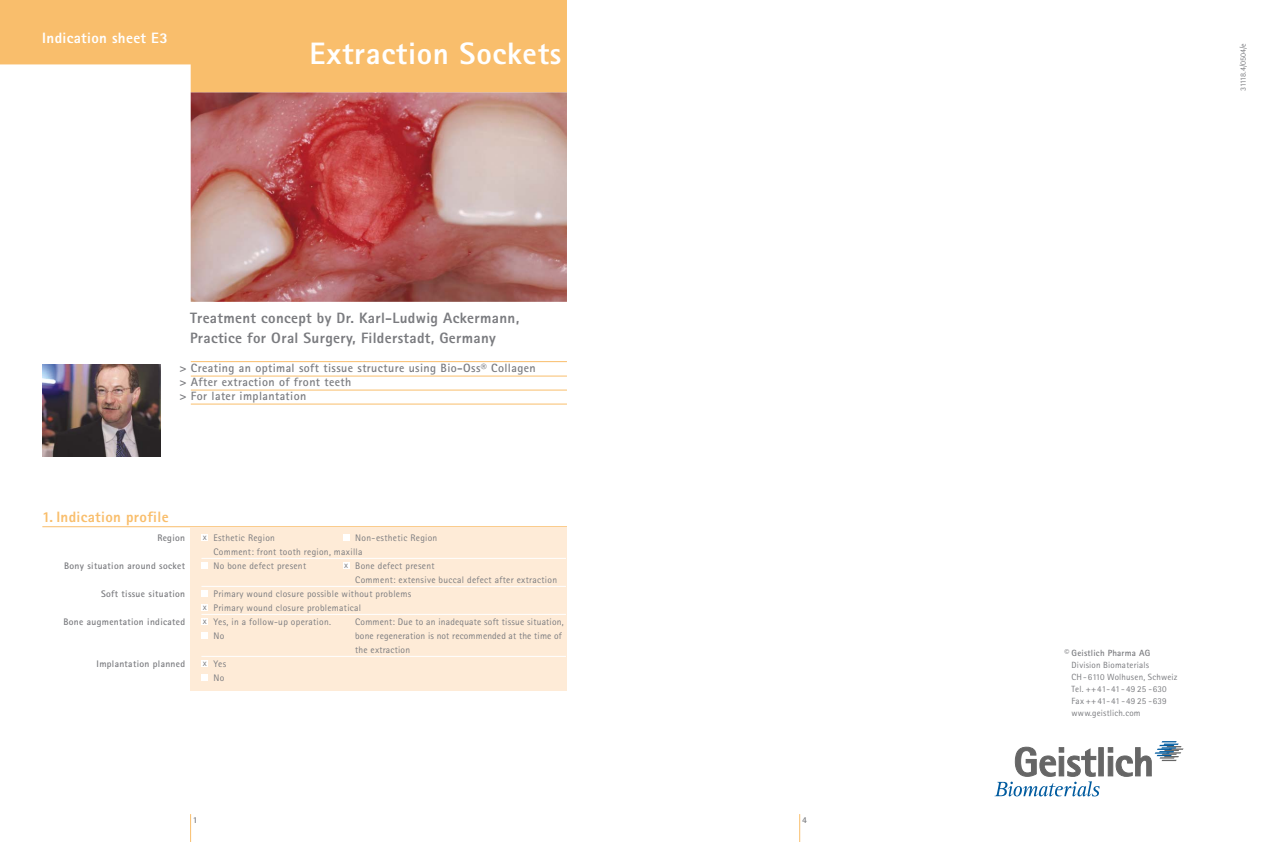
<style>
.page{position:relative;width:1262px;height:842px;background:#fff}
.page>*{position:absolute;margin:0;border:0;box-sizing:border-box;transform-origin:0 0}
.t1{font:800 31px "Rotis Sans Serif";letter-spacing:.02em;color:#fff}
.t2{font:800 15px/20px "Rotis Sans Serif";letter-spacing:.02em;color:#7a7b7f}
.t3{font:800 15px "Rotis Sans Serif";letter-spacing:.02em;color:#f9be6c}
.t4{font:800 15px "Rotis Sans Serif";letter-spacing:.02em;color:#fff}
.t5{font:700 12px/14px "Rotis Sans Serif";letter-spacing:.03em;color:#7a7b7f}
.t6{font:9.5px/14px "Rotis Sans Serif";letter-spacing:.03em;color:#7a7b7f}
.t7{font:700 9.5px "Rotis Sans Serif";letter-spacing:.03em;color:#7a7b7f}
.t8{font:9px/12px "Rotis Sans Serif";letter-spacing:.02em;color:#7a7b7f}
.t9{font:700 9px "Rotis Sans Serif";color:#7a7b7f}
.t10{font:8px "Rotis Sans Serif";color:#7a7b7f}
.s1{font-size:9.8px}
.s2{font-weight:700}
</style>
<div class="page">
<hr style="left:42px;top:526px;width:525px;height:1px;background:#f9be6c">
<div style="left:190px;top:527px;width:377px;height:163px;background:#feebd7"></div>
<hr style="left:201px;top:558px;width:365px;height:1px;background:#fff">
<hr style="left:201px;top:586px;width:365px;height:1px;background:#fff">
<hr style="left:201px;top:614px;width:365px;height:1px;background:#fff">
<hr style="left:201px;top:656px;width:365px;height:1px;background:#fff">
<svg style="left:0;top:0;width:567px;height:92px;background:#f9c47a"></svg>
<div style="left:1098px;top:747px;width:5px;height:29px;background:#666"></div>
<svg style="left:1107px;top:741px;width:76px;height:36px"></svg>
<svg style="left:994px;top:747px;width:105px;height:49px"></svg>
<div style="left:202px;top:534px;width:6px;height:7px;background:#fff"></div>
<div style="left:343px;top:534px;width:6px;height:7px;background:#fff"></div>
<div style="left:202px;top:562px;width:6px;height:7px;background:#fff"></div>
<div style="left:202px;top:590px;width:6px;height:7px;background:#fff"></div>
<svg style="left:202px;top:633px;width:6px;height:6px"></svg>
<div style="left:343px;top:562px;width:6px;height:7px;background:#fff"></div>
<div style="left:202px;top:604px;width:6px;height:7px;background:#fff"></div>
<svg style="left:202px;top:675px;width:6px;height:6px"></svg>
<div style="left:202px;top:618px;width:6px;height:7px;background:#fff"></div>
<div style="left:202px;top:660px;width:6px;height:7px;background:#fff"></div>
<hr style="left:191px;top:361px;width:376px;height:1px;background:#f9be6c">
<hr style="left:191px;top:376px;width:376px;height:1px;background:#f9be6c">
<hr style="left:191px;top:390px;width:376px;height:1px;background:#f9be6c">
<hr style="left:191px;top:404px;width:376px;height:1px;background:#f9be6c">
<img style="left:191px;top:92px;width:376px;height:210px">
<img style="left:42px;top:364px;width:118px;height:92px">
<svg style="left:190px;top:814px;width:1px;height:28px"></svg>
<svg style="left:799px;top:814px;width:1px;height:28px"></svg>
<h2 class="t4" style="left:42px;top:32px;width:127px">Indication sheet E3</h2>
<h1 class="t1" style="left:310px;top:43px;width:253px">Extraction Sockets</h1>
<p class="t10" style="left:1240px;top:91px;width:49px;rotate:-90deg">31118.4/0504/e</p>
<h2 class="t2" style="left:190px;top:309px;width:331px">Treatment concept by Dr. Karl-Ludwig Ackermann,<br>Practice for Oral Surgery, Filderstadt, Germany</h2>
<p class="t5" style="left:179px;top:363px;width:358px">&gt; Creating an optimal soft tissue structure using Bio-Oss® Collagen &gt; After extraction of front teeth<br>&gt; For later implantation</p>
<h2 class="t3" style="left:42px;top:511px;width:128px">1. Indication profile</h2>
<p class="t7" style="left:157px;top:534px;width:29px">Region</p>
<p class="t6" style="left:213px;top:531px;width:63px">Esthetic Region</p>
<p class="t6" style="left:213px;top:531px;width:225px;text-indent:142px">Non-esthetic Region<br>Comment: front tooth region, maxilla</p>
<p class="t8" style="left:203px;top:532px;width:5px">x</p>
<p class="t7" style="left:64px;top:562px;width:122px">Bony situation around socket</p>
<p class="t6" style="left:213px;top:559px;width:94px">No bone defect present</p>
<p class="t6" style="left:355px;top:559px;width:203px">Bone defect present<br>Comment: extensive buccal defect after extraction</p>
<p class="t7" style="left:101px;top:590px;width:86px">Soft tissue situation</p>
<p class="t6" style="left:213px;top:587px;width:199px">Primary wound closure possible without problems<br>Primary wound closure problematical</p>
<p class="t7" style="left:63px;top:618px;width:123px">Bone augmentation indicated</p>
<p class="t6" style="left:213px;top:615px;width:119px">Yes, in a follow-up operation.</p>
<p class="t6" style="left:355px;top:615px;width:210px">Comment: Due to an inadequate soft tissue situation,</p>
<p class="t6" style="left:213px;top:629px;width:12px">No</p>
<p class="t6" style="left:355px;top:629px;width:208px">bone regeneration is not recommended at the time of the extraction</p>
<p class="t7" style="left:97px;top:660px;width:90px">Implantation planned</p>
<p class="t6" style="left:213px;top:657px;width:14px">Yes<br>No</p>
<p class="t8" style="left:1071px;top:647px;width:107px;text-indent:-7px"><span class="s1">©</span> <span class="s2">Geistlich Pharma AG<br></span>Division Biomaterials<br>CH-6110 Wolhusen, Schweiz<br>Tel. ++41-41 -49 25 -630<br>Fax ++41-41 -49 25 -639 www.geistlich.com</p>
<p class="t8" style="left:344px;top:559px;width:5px">x</p>
<p class="t8" style="left:203px;top:601px;width:5px;line-height:14.1px">x x</p>
<p class="t8" style="left:203px;top:658px;width:5px">x</p>
<p class="t9" style="left:193px;top:817px;width:6px">1</p>
<p class="t9" style="left:802px;top:817px;width:6px">4</p>
</div>
